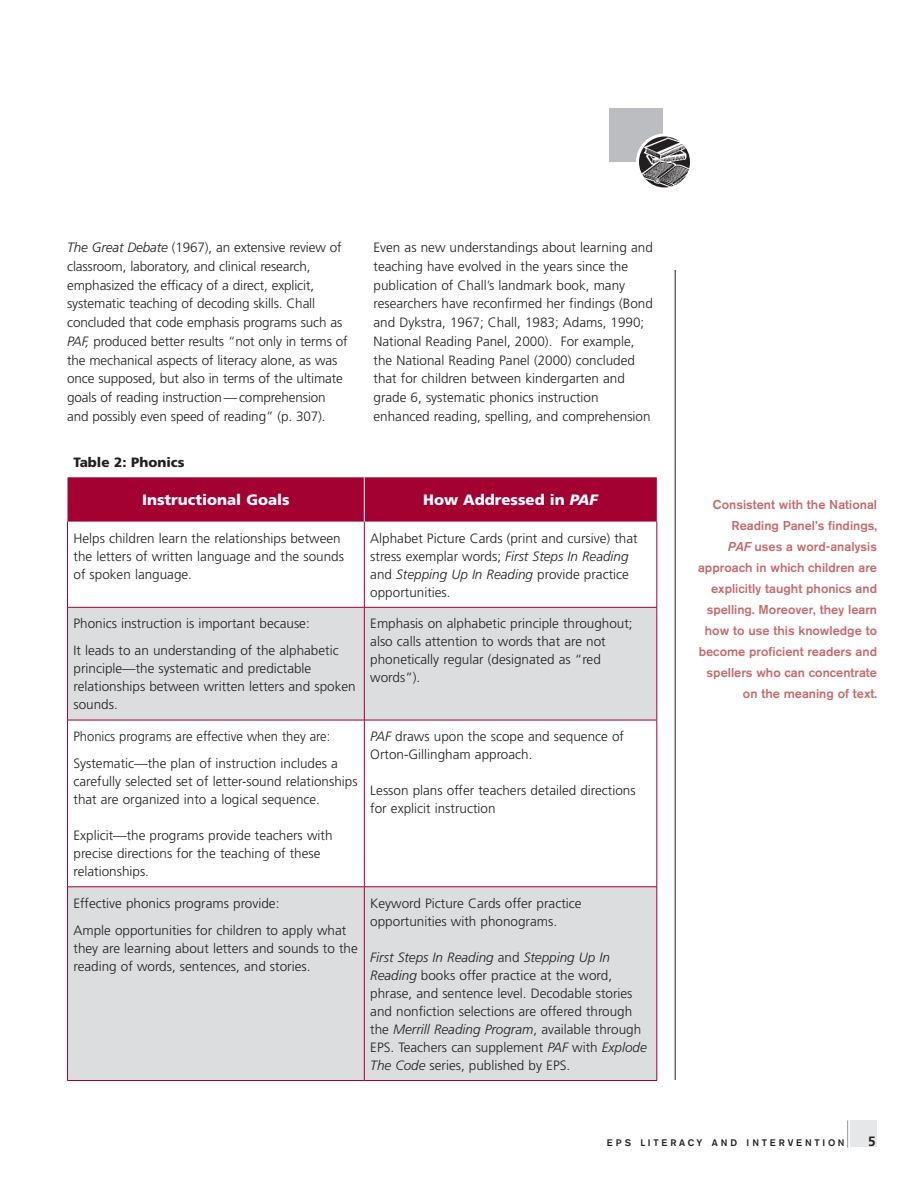
<style>
.page{position:relative;width:918px;height:1188px;background:#fff}
.page>*{position:absolute;margin:0;border:0;box-sizing:border-box;transform-origin:0 0}
.t1{font:900 15px "Frutiger";color:#fff}
.t2{font:300 13.5px/18px "Frutiger";color:#231f20}
.t3{font:300 13.5px/27px "Frutiger";color:#231f20;scale:.96 1}
.t4{font:900 13.5px "Frutiger";color:#231f20}
.t5{font:700 13.5px "Frutiger";color:#231f20}
.t6{font:500 12.75px/21px "Akzidenz Grotesk BE";color:#c56b6c;text-align:right}
.t7{font:500 9.45px "Akzidenz Grotesk BE";letter-spacing:.285em;color:#231f20}
.s1{font-style:italic}
</style>
<div class="page">
<div style="left:609px;top:108px;width:54px;height:54px;background:#bcbdc0"></div>
<hr style="left:675px;top:270px;width:1px;height:810px;background:#231f20">
<img style="left:640px;top:136px;width:49px;height:50px">
<div style="left:636px;top:134px;width:57px;height:56px;border:3px solid #fff;border-radius:50%"></div>
<div style="left:850px;top:1120px;width:28px;height:28px;background:#e6e7e9"></div>
<svg style="left:847px;top:1120px;width:1px;height:28px"></svg>
<div style="left:68px;top:477px;width:589px;height:45px;background:#a40133"></div>
<svg style="left:68px;top:608px;width:589px;height:472px;fill:#dcdddf"></svg>
<hr style="left:67px;top:522px;width:1px;height:85px;background:#a40133">
<hr style="left:364px;top:522px;width:1px;height:85px;background:#a40133">
<hr style="left:657px;top:522px;width:1px;height:85px;background:#a40133">
<hr style="left:67px;top:607px;width:297px;height:1px;background:#a40133">
<hr style="left:67px;top:608px;width:1px;height:112px;background:#a40133">
<hr style="left:364px;top:607px;width:293px;height:1px;background:#a40133">
<hr style="left:364px;top:608px;width:1px;height:112px;background:#a40133">
<hr style="left:657px;top:608px;width:1px;height:112px;background:#a40133">
<hr style="left:67px;top:720px;width:297px;height:1px;background:#a40133">
<hr style="left:67px;top:720px;width:1px;height:167px;background:#a40133">
<hr style="left:364px;top:720px;width:293px;height:1px;background:#a40133">
<hr style="left:364px;top:720px;width:1px;height:167px;background:#a40133">
<hr style="left:657px;top:720px;width:1px;height:167px;background:#a40133">
<hr style="left:67px;top:887px;width:297px;height:1px;background:#a40133">
<hr style="left:67px;top:887px;width:1px;height:193px;background:#a40133">
<hr style="left:364px;top:887px;width:293px;height:1px;background:#a40133">
<hr style="left:364px;top:887px;width:1px;height:193px;background:#a40133">
<hr style="left:657px;top:887px;width:1px;height:193px;background:#a40133">
<hr style="left:67px;top:1080px;width:297px;height:1px;background:#a40133">
<hr style="left:364px;top:1080px;width:293px;height:1px;background:#a40133">
<hr style="left:364px;top:477px;width:1px;height:45px;background:#fff">
<p class="t2" style="left:67px;top:238px;width:282px;line-height:18.8px"><span class="s1">The Great Debate</span> (1967), an extensive review of classroom, laboratory, and clinical research, emphasized the efficacy of a direct, explicit, systematic teaching of decoding skills. Chall concluded that code emphasis programs such as <span class="s1">PAF,</span> produced better results “not only in terms of the mechanical aspects of literacy alone, as was once supposed, but also in terms of the ultimate goals of reading instruction –– comprehension and possibly even speed of reading” (p. 307).</p>
<p class="t2" style="left:374px;top:238px;width:281px;line-height:18.8px">Even as new understandings about learning and teaching have evolved in the years since the publication of Chall’s landmark book, many researchers have reconfirmed her findings (Bond and Dykstra, 1967; Chall, 1983; Adams, 1990; National Reading Panel, 2000). For example, the National Reading Panel (2000) concluded that for children between kindergarten and grade 6, systematic phonics instruction enhanced reading, spelling, and comprehension</p>
<p class="t4" style="left:74px;top:454px;width:112px">Table 2: Phonics</p>
<p class="t1" style="left:142px;top:491px;width:149px">Instructional Goals</p>
<p class="t1" style="left:423px;top:491px;width:176px">How Addressed in <span class="s1">PAF</span></p>
<p class="t2" style="left:74px;top:529px;width:272px">Helps children learn the relationships between the letters of written language and the sounds of spoken language.</p>
<p class="t2" style="left:370px;top:529px;width:269px">Alphabet Picture Cards (print and cursive) that stress exemplar words; <span class="s1">First Steps In Reading </span>and <span class="s1">Stepping Up In Reading</span> provide practice opportunities.</p>
<p class="t2" style="left:74px;top:610px;width:267px;line-height:27px">Phonics instruction is important because:<br>It leads to an understanding of the alphabetic</p>
<p class="t2" style="left:74px;top:660px;width:284px">principle—the systematic and predictable relationships between written letters and spoken sounds.</p>
<p class="t2" style="left:370px;top:615px;width:264px">Emphasis on alphabetic principle throughout; also calls attention to words that are not phonetically regular (designated as “red words”).</p>
<p class="t3" style="left:74px;top:723px;width:277px">Phonics programs are effective when they are:<br>Systematic—the plan of instruction includes a</p>
<p class="t2" style="left:74px;top:773px;width:286px">carefully selected set of letter-sound relationships that are organized into a logical sequence.</p>
<p class="t2" style="left:74px;top:827px;width:261px">Explicit—the programs provide teachers with precise directions for the teaching of these relationships.</p>
<p class="t2" style="left:74px;top:890px;width:274px;line-height:27px">Effective phonics programs provide:<br>Ample opportunities for children to apply what</p>
<p class="t2" style="left:74px;top:939px;width:286px">they are learning about letters and sounds to the reading of words, sentences, and stories.</p>
<p class="t2" style="left:370px;top:728px;width:255px"><span class="s1">PAF</span> draws upon the scope and sequence of<br>Orton-Gillingham approach.</p>
<p class="t2" style="left:370px;top:782px;width:267px">Lesson plans offer teachers detailed directions for explicit instruction</p>
<p class="t2" style="left:370px;top:894px;width:213px">Keyword Picture Cards offer practice opportunities with phonograms.</p>
<p class="t2" style="left:370px;top:948px;width:278px"><span class="s1">First Steps In Reading</span> and <span class="s1">Stepping Up In Reading</span> books offer practice at the word, phrase, and sentence level. Decodable stories and nonfiction selections are offered through the <span class="s1">Merrill Reading Program</span>, available through EPS. Teachers can supplement <span class="s1">PAF</span> with <span class="s1">Explode The Code</span> series, published by EPS.</p>
<p class="t6" style="left:698px;top:494px;width:181px">Consistent with the National<br>Reading Panel’s findings,<br><span class="s1">PAF</span> uses a word-analysis approach in which children are explicitly taught phonics and spelling. Moreover, they learn how to use this knowledge to become proficient readers and spellers who can concentrate on the meaning of text.</p>
<p class="t7" style="left:607px;top:1137px;width:239px">EPS LITERACY AND INTERVENTION</p>
<p class="t5" style="left:868px;top:1133px;width:9px">5</p>
</div>
